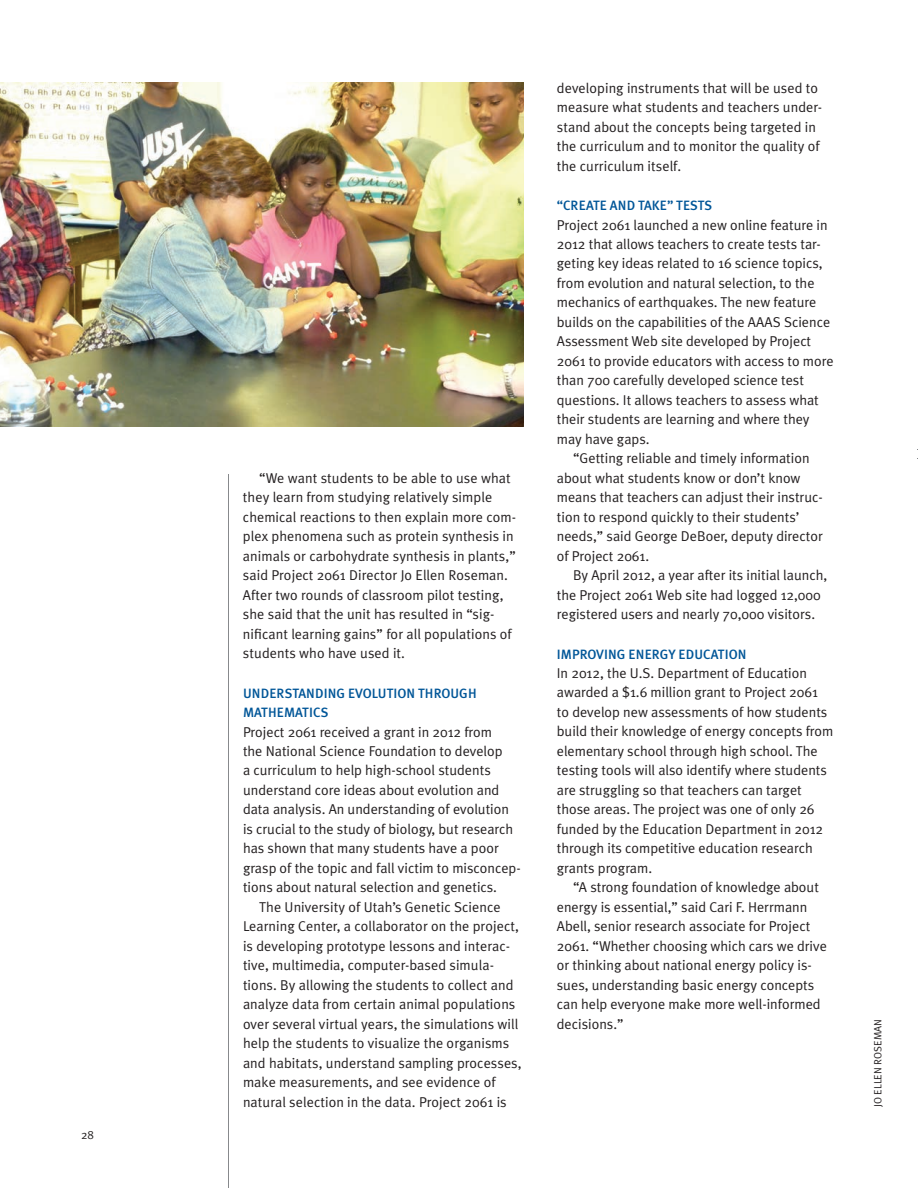
<style>
.page{position:relative;width:918px;height:1188px;background:#fff}
.page>*{position:absolute;margin:0;border:0;box-sizing:border-box;transform-origin:0 0}
.t1{font:14.25px/19.5px "Meta Plus Normal";color:#231f20}
.t2{font:500 13.5px/19.5px "Meta Plus";color:#015698}
.t3{font:12px "Meta Plus Normal";color:#231f20}
.t4{font:10.5px "Meta Plus Normal";letter-spacing:.015em;color:#231f20}
</style>
<div class="page">
<img style="left:0;top:83px;width:523px;height:344px">
<hr style="left:229px;top:474px;width:1px;height:714px;background:#87898c">
<p class="t3" style="left:81px;top:1128px;width:14px">28</p>
<p class="t1" style="left:243px;top:468px;width:275px;text-indent:16px">“We want students to be able to use what they learn from studying relatively simple chemical reactions to then explain more com&shy;plex phenomena such as protein synthesis in animals or carbohydrate synthesis in plants,” said Project 2061 Director Jo Ellen Roseman.<br>After two rounds of classroom pilot testing, she said that the unit has resulted in “sig&shy;nificant learning gains” for all populations of students who have used it.</p>
<p class="t2" style="left:243px;top:683px;width:235px">UNDERSTANDING EVOLUTION THROUGH<br>MATHEMATICS</p>
<p class="t1" style="left:243px;top:722px;width:279px">Project 2061 received a grant in 2012 from<br>the National Science Foundation to develop<br>a curriculum to help high-school students understand core ideas about evolution and data analysis. An understanding of evolution is crucial to the study of biology, but research has shown that many students have a poor grasp of the topic and fall victim to misconcep&shy;tions about natural selection and genetics.</p>
<p class="t1" style="left:243px;top:897px;width:280px;text-indent:16px">The University of Utah’s Genetic Science Learning Center, a collaborator on the project, is developing prototype lessons and interac&shy;tive, multimedia, computer-based simula&shy;tions. By allowing the students to collect and analyze data from certain animal populations over several virtual years, the simulations will help the students to visualize the organisms and habitats, understand sampling processes, make measurements, and see evidence of natural selection in the data. Project 2061 is</p>
<p class="t1" style="left:557px;top:78px;width:267px">developing instruments that will be used to measure what students and teachers under&shy;stand about the concepts being targeted in the curriculum and to monitor the quality of the curriculum itself.</p>
<p class="t2" style="left:557px;top:195px;width:157px">“CREATE AND TAKE” TESTS</p>
<p class="t1" style="left:557px;top:215px;width:272px">Project 2061 launched a new online feature in</p>
<p class="t1" style="left:557px;top:234px;width:265px">2012 that allows teachers to create tests tar-</p>
<p class="t1" style="left:557px;top:254px;width:267px">geting key ideas related to 16 science topics,</p>
<p class="t1" style="left:557px;top:273px;width:259px">from evolution and natural selection, to the</p>
<p class="t1" style="left:557px;top:293px;width:261px">mechanics of earthquakes. The new feature</p>
<p class="t1" style="left:557px;top:312px;width:275px">builds on the capabilities of the AAAS Science</p>
<p class="t1" style="left:557px;top:332px;width:256px">Assessment Web site developed by Project</p>
<p class="t1" style="left:557px;top:351px;width:278px">2061 to provide educators with access to more</p>
<p class="t1" style="left:557px;top:371px;width:249px">than 700 carefully developed science test</p>
<p class="t1" style="left:557px;top:390px;width:264px">questions. It allows teachers to assess what</p>
<p class="t1" style="left:557px;top:410px;width:254px">their students are learning and where they</p>
<p class="t1" style="left:557px;top:429px;width:94px">may have gaps.</p>
<p class="t1" style="left:573px;top:449px;width:238px">“Getting reliable and timely information</p>
<p class="t1" style="left:557px;top:468px;width:245px">about what students know or don’t know</p>
<p class="t1" style="left:557px;top:488px;width:267px">means that teachers can adjust their instruc-</p>
<p class="t1" style="left:557px;top:507px;width:244px">tion to respond quickly to their students’</p>
<p class="t1" style="left:557px;top:527px;width:267px">needs,” said George DeBoer, deputy director</p>
<p class="t1" style="left:557px;top:546px;width:94px">of Project 2061.</p>
<p class="t1" style="left:573px;top:566px;width:256px">By April 2012, a year after its initial launch,</p>
<p class="t1" style="left:557px;top:585px;width:265px">the Project 2061 Web site had logged 12,000</p>
<p class="t1" style="left:557px;top:605px;width:260px">registered users and nearly 70,000 visitors.</p>
<p class="t2" style="left:557px;top:644px;width:191px">IMPROVING ENERGY EDUCATION</p>
<p class="t1" style="left:557px;top:663px;width:278px">In 2012, the U.S. Department of Education awarded a $1.6 million grant to Project 2061 to develop new assessments of how students build their knowledge of energy concepts from elementary school through high school. The testing tools will also identify where students are struggling so that teachers can target those areas. The project was one of only 26 funded by the Education Department in 2012 through its competitive education research grants program.</p>
<p class="t1" style="left:557px;top:878px;width:272px;text-indent:16px">“A strong foundation of knowledge about energy is essential,” said Cari F. Herrmann Abell, senior research associate for Project 2061. “Whether choosing which cars we drive or thinking about national energy policy is&shy;sues, understanding basic energy concepts can help everyone make more well-informed decisions.”</p>
<p class="t4" style="left:872px;top:1107px;width:90px;rotate:-90deg">JO ELLEN ROSEMAN</p>
</div>
